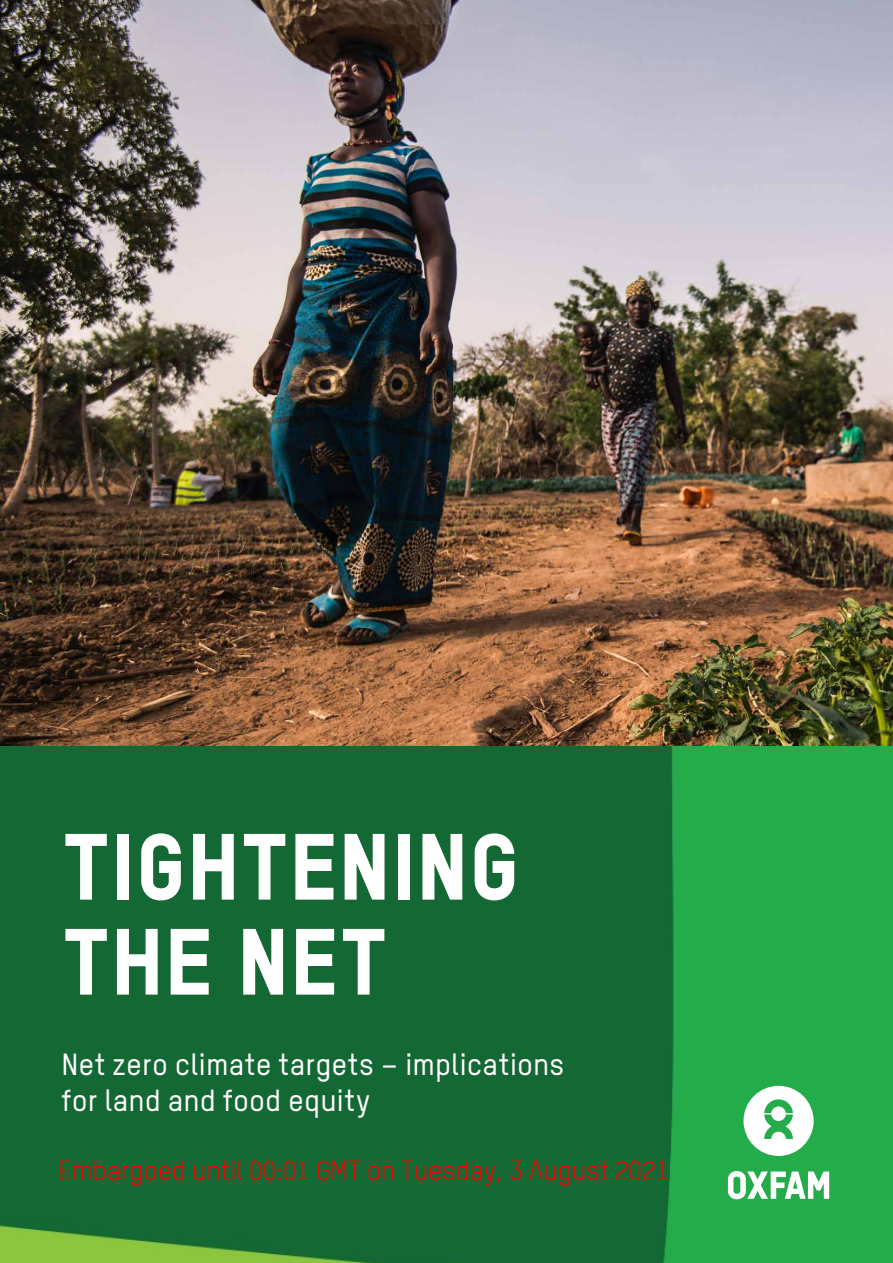
<style>
.page{position:relative;width:893px;height:1263px;background:#fff}
.page>*{position:absolute;margin:0;border:0;box-sizing:border-box;transform-origin:0 0}
.t1{font:92.25px/94.9px "Oxfam TSTARPRO Headline";color:#fff}
.t2{font:500 30px/36px "Oxfam TSTARPRO";letter-spacing:.005em;color:#fff}
.t3{font:27px "Oxfam TSTARPRO";letter-spacing:-.005em;color:#f00}
</style>
<div class="page">
<img style="left:0;top:0;width:893px;height:746px">
<img style="left:0;top:746px;width:893px;height:517px">
<svg style="left:743px;top:1086px;width:71px;height:70px"></svg>
<svg style="left:728px;top:1171px;width:101px;height:28px"></svg>
<h1 class="t1" style="left:64px;top:817px;width:458px">TIGHTENING<br>THE NET</h1>
<p class="t2" style="left:61px;top:1046px;width:504px">Net zero climate targets – implications for land and food equity</p>
<p class="t3" style="left:59px;top:1150px;width:613px">Embargoed until 00:01 GMT on Tuesday, 3 August 2021</p>
</div>
